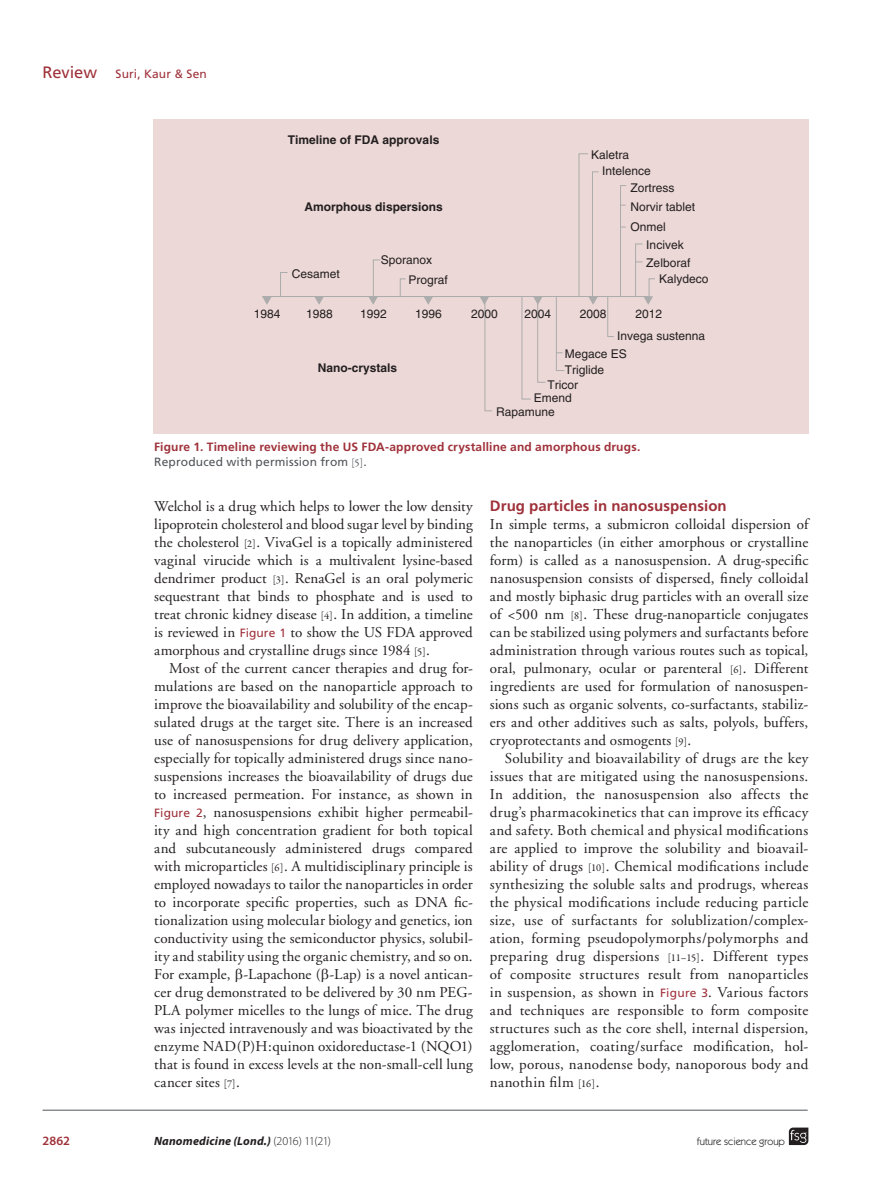
<style>
.page{position:relative;width:885px;height:1191px;background:#fff}
.page>*{position:absolute;margin:0;border:0;box-sizing:border-box;transform-origin:0 0}
.t1{font:15px/18px "Adobe Garamond";letter-spacing:.01em;color:#231f20;text-align:justify}
.t2{font:700 15px "Frutiger 65";letter-spacing:.005em;color:#9f313a}
.t3{font:600 12.75px "Myriad Pro";color:#9f313a}
.t4{font:12px/20.9px "Helvetica LT Std";color:#231f20}
.t5{font:700 12px "Frutiger 65";letter-spacing:.015em;color:#9f313a}
.t6{font:700 12px "Helvetica LT Std";color:#231f20}
.t7{font:12px "Frutiger";letter-spacing:.015em;color:#52555a}
.t8{font:italic 700 12px "Myriad Pro";letter-spacing:.015em;color:#231f20}
.t9{font:12px "Frutiger";letter-spacing:.01em;color:#9f313a}
.t10{font:10.5px "Itc Kabel";color:#231f20}
.s1{font-size:16.5px}
.s2{font-family:"Garamond Premr Pro";font-size:10.5px}
.s3{font-family:"Frutiger";font-size:12px;color:#9f313a}
.s4{font-weight:300;font-style:normal}
</style>
<div class="page">
<div style="left:153px;top:119px;width:655px;height:315px;background:#ecd8d6"></div>
<svg style="left:272px;top:153px;width:383px;height:258px"></svg>
<svg style="left:262px;top:296px;width:10px;height:9px"></svg>
<svg style="left:314px;top:296px;width:10px;height:9px"></svg>
<svg style="left:368px;top:296px;width:10px;height:9px"></svg>
<svg style="left:423px;top:296px;width:10px;height:9px"></svg>
<svg style="left:479px;top:296px;width:10px;height:9px"></svg>
<svg style="left:533px;top:296px;width:9px;height:9px"></svg>
<svg style="left:588px;top:296px;width:10px;height:9px"></svg>
<svg style="left:643px;top:296px;width:10px;height:9px"></svg>
<svg style="left:788px;top:1127px;width:20px;height:18px"></svg>
<hr style="left:43px;top:1109px;width:764px;height:1px;background:#52555a">
<p class="t9" style="left:43px;top:67px;width:166px"><span class="s1">Review</span> Suri, Kaur &amp; Sen</p>
<p class="t6" style="left:288px;top:132px;width:153px">Timeline of FDA approvals</p>
<p class="t6" style="left:304px;top:199px;width:140px">Amorphous dispersions</p>
<p class="t4" style="left:292px;top:263px;width:50px">Cesamet</p>
<p class="t4" style="left:408px;top:250px;width:41px;line-height:19.4px;text-indent:-28px">Sporanox<br>Prograf</p>
<p class="t4" style="left:591px;top:144px;width:40px">Kaletra</p>
<p class="t4" style="left:602px;top:160px;width:50px">Intelence</p>
<p class="t4" style="left:630px;top:177px;width:46px">Zortress</p>
<p class="t4" style="left:630px;top:196px;width:66px">Norvir tablet<br>Onmel</p>
<p class="t4" style="left:646px;top:236px;width:46px;line-height:17.5px">Incivek<br>Zelboraf</p>
<p class="t4" style="left:659px;top:268px;width:51px">Kalydeco</p>
<p class="t4" style="left:254px;top:303px;width:28px">1984</p>
<p class="t4" style="left:306px;top:303px;width:28px">1988</p>
<p class="t4" style="left:360px;top:303px;width:28px">1992</p>
<p class="t4" style="left:415px;top:303px;width:28px">1996</p>
<p class="t4" style="left:471px;top:303px;width:28px">2000</p>
<p class="t4" style="left:524px;top:303px;width:28px">2004</p>
<p class="t4" style="left:579px;top:303px;width:28px">2008</p>
<p class="t4" style="left:635px;top:303px;width:28px">2012</p>
<p class="t6" style="left:318px;top:361px;width:81px">Nano-crystals</p>
<p class="t4" style="left:565px;top:327px;width:142px;line-height:17.2px;text-indent:52px">Invega sustenna<br>Megace ES</p>
<p class="t4" style="left:547px;top:362px;width:58px;line-height:15px;text-indent:17px">Triglide<br>Tricor</p>
<p class="t4" style="left:496px;top:390px;width:77px;line-height:14.2px;text-indent:38px">Emend<br>Rapamune</p>
<p class="t5" style="left:154px;top:439px;width:487px">Figure 1. Timeline reviewing the US FDA-approved crystalline and amorphous drugs.</p>
<p class="t7" style="left:154px;top:454px;width:214px">Reproduced with permission from <span class="s2">[5]</span>.</p>
<p class="t1" style="left:154px;top:497px;width:320px">Welchol is a drug which helps to lower the low density lipoprotein cholesterol and blood sugar level by binding the cholesterol <span class="s2">[2]</span>. VivaGel is a topically administered vaginal virucide which is a multivalent lysine-based dendrimer product <span class="s2">[3]</span>. RenaGel is an oral polymeric sequestrant that binds to phosphate and is used to treat chronic kidney disease <span class="s2">[4]</span>. In addition, a timeline is reviewed in <span class="s3">Figure 1</span> to show the US FDA approved amorphous and crystalline drugs since 1984 <span class="s2">[5]</span>.</p>
<p class="t1" style="left:154px;top:659px;width:320px;text-indent:15px">Most of the current cancer therapies and drug for&shy;mulations are based on the nanoparticle approach to improve the bioavailability and solubility of the encap&shy;sulated drugs at the target site. There is an increased use of nanosuspensions for drug delivery application, especially for topically administered drugs since nano&shy;suspensions increases the bioavailability of drugs due to increased permeation. For instance, as shown in <span class="s3">Figure 2</span>, nanosuspensions exhibit higher permeabil&shy;ity and high concentration gradient for both topical and subcutaneously administered drugs compared with microparticles <span class="s2">[6]</span>. A multidisciplinary principle is employed nowadays to tailor the nanoparticles in order to incorporate specific properties, such as DNA fic&shy;tionalization using molecular biology and genetics, ion conductivity using the semiconductor physics, solubil&shy;ity and stability using the organic chemistry, and so on.<br>For example, -Lapachone ( -Lap) is a novel antican&shy;cer drug demonstrated to be delivered by 30 nm PEG-PLA polymer micelles to the lungs of mice. The drug was injected intravenously and was bioactivated by the enzyme NAD(P)H:quinon oxidoreductase-1 (NQO1) that is found in excess levels at the non-small-cell lung cancer sites <span class="s2">[7]</span>.</p>
<p class="t2" style="left:490px;top:496px;width:238px">Drug particles in nanosuspension</p>
<p class="t1" style="left:490px;top:515px;width:320px">In simple terms, a submicron colloidal dispersion of the nanoparticles (in either amorphous or crystalline form) is called as a nanosuspension. A drug-specific nanosuspension consists of dispersed, finely colloidal and mostly biphasic drug particles with an overall size of &lt;500 nm <span class="s2">[8]</span>. These drug-nanoparticle conjugates can be stabilized using polymers and surfactants before administration through various routes such as topical, oral, pulmonary, ocular or parenteral <span class="s2">[6]</span>. Different ingredients are used for formulation of nanosuspen&shy;sions such as organic solvents, co-surfactants, stabiliz&shy;ers and other additives such as salts, polyols, buffers, cryoprotectants and osmogents <span class="s2">[9]</span>.</p>
<p class="t1" style="left:490px;top:749px;width:320px;text-indent:15px">Solubility and bioavailability of drugs are the key issues that are mitigated using the nanosuspensions.<br>In addition, the nanosuspension also affects the drug’s pharmacokinetics that can improve its efficacy and safety. Both chemical and physical modifications are applied to improve the solubility and bioavail&shy;ability of drugs <span class="s2">[10]</span>. Chemical modifications include synthesizing the soluble salts and prodrugs, whereas the physical modifications include reducing particle size, use of surfactants for solublization/complex&shy;ation, forming pseudopolymorphs/polymorphs and preparing drug dispersions <span class="s2">[11–15]</span>. Different types of composite structures result from nanoparticles in suspension, as shown in <span class="s3">Figure 3</span>. Various factors and techniques are responsible to form composite structures such as the core shell, internal dispersion, agglomeration, coating/surface modification, hol&shy;low, porous, nanodense body, nanoporous body and nanothin film <span class="s2">[16]</span>.</p>
<p class="t3" style="left:43px;top:1132px;width:29px">2862</p>
<p class="t8" style="left:154px;top:1132px;width:178px">Nanomedicine (Lond.) <span class="s4">(2016) 11(21)</span></p>
<p class="t10" style="left:696px;top:1135px;width:90px">future science group</p>
</div>
